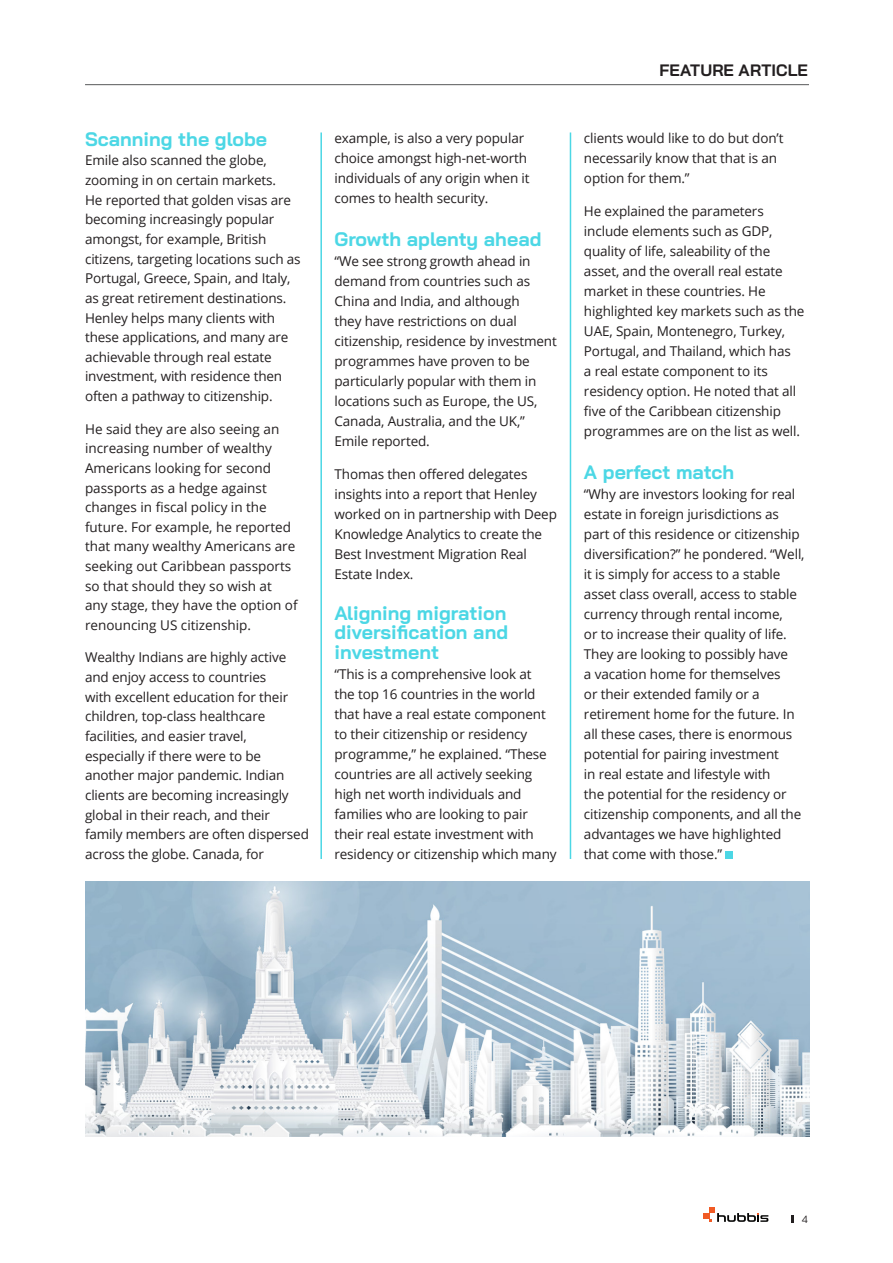
<style>
.page{position:relative;width:893px;height:1263px;background:#fff}
.page>*{position:absolute;margin:0;border:0;box-sizing:border-box;transform-origin:0 0}
.subtitle{font:700 19.5px/19.2px "Bai Jamjuree";color:#4cd7e5;text-align:justify}
.t1{font:700 16.5px "Bai Jamjuree";letter-spacing:.005em;color:#231f20}
.content_style_no_hyp{font:13.5px/20px "Open Sans";letter-spacing:-.01em;color:#231f20}
.t2{font:10.5px "Bai Jamjuree";color:#231f20}
</style>
<div class="page">
<svg style="left:703px;top:1207px;width:65px;height:15px"></svg>
<svg style="left:791px;top:1215px;width:3px;height:8px"></svg>
<img style="left:85px;top:881px;width:724px;height:256px">
<div style="left:725px;top:852px;width:8px;height:7px;background:#4cd7e5"></div>
<hr style="left:320px;top:132px;width:2px;height:727px;background:#4cd7e5">
<hr style="left:570px;top:132px;width:1px;height:727px;background:#4cd7e5">
<hr style="left:85px;top:84px;width:724px;height:1px;background:#57585a">
<p class="subtitle" style="left:85px;top:129px;width:184px">Scanning the globe</p>
<p class="content_style_no_hyp" style="left:85px;top:150px;width:217px">Emile also scanned the globe, zooming in on certain markets.<br>He reported that golden visas are becoming increasingly popular amongst, for example, British citizens, targeting locations such as<br>Portugal, Greece, Spain, and Italy, as great retirement destinations.<br>Henley helps many clients with these applications, and many are achievable through real estate investment, with residence then often a pathway to citizenship.</p>
<p class="content_style_no_hyp" style="left:85px;top:418px;width:214px">He said they are also seeing an increasing number of wealthy<br>Americans looking for second passports as a hedge against changes in fiscal policy in the future. For example, he reported that many wealthy Americans are seeking out Caribbean passports so that should they so wish at any stage, they have the option of renouncing US citizenship.</p>
<p class="content_style_no_hyp" style="left:85px;top:647px;width:225px">Wealthy Indians are highly active and enjoy access to countries<br>with excellent education for their children, top-class healthcare facilities, and easier travel, especially if there were to be another major pandemic. Indian clients are becoming increasingly global in their reach, and their family members are often dispersed across the globe. Canada, for</p>
<p class="content_style_no_hyp" style="left:334px;top:128px;width:197px">example, is also a very popular choice amongst high-net-worth individuals of any origin when it comes to health security.</p>
<p class="subtitle" style="left:334px;top:229px;width:208px">Growth aplenty ahead</p>
<p class="content_style_no_hyp" style="left:334px;top:250px;width:224px">“We see strong growth ahead in demand from countries such as<br>China and India, and although<br>they have restrictions on dual citizenship, residence by investment programmes have proven to be particularly popular with them in locations such as Europe, the US,<br>Canada, Australia, and the UK,”<br>Emile reported.</p>
<p class="content_style_no_hyp" style="left:334px;top:463px;width:224px">Thomas then offered delegates insights into a report that Henley worked on in partnership with Deep<br>Knowledge Analytics to create the<br>Best Investment Migration Real<br>Estate Index.</p>
<p class="subtitle" style="left:334px;top:604px;width:175px">Aligning migration diversification and investment</p>
<p class="content_style_no_hyp" style="left:334px;top:663px;width:224px">“This is a comprehensive look at<br>the top 16 countries in the world that have a real estate component to their citizenship or residency programme,” he explained. “These countries are all actively seeking high net worth individuals and families who are looking to pair their real estate investment with residency or citizenship which many</p>
<p class="t1" style="left:659px;top:61px;width:150px">FEATURE ARTICLE</p>
<p class="content_style_no_hyp" style="left:584px;top:128px;width:201px">clients would like to do but don’t necessarily know that that is an option for them.”</p>
<p class="content_style_no_hyp" style="left:584px;top:200px;width:222px">He explained the parameters include elements such as GDP, quality of life, saleability of the asset, and the overall real estate market in these countries. He highlighted key markets such as the<br>UAE, Spain, Montenegro, Turkey,<br>Portugal, and Thailand, which has<br>a real estate component to its residency option. He noted that all five of the Caribbean citizenship programmes are on the list as well.</p>
<p class="subtitle" style="left:584px;top:462px;width:152px">A perfect match</p>
<p class="content_style_no_hyp" style="left:584px;top:483px;width:222px">“Why are investors looking for real estate in foreign jurisdictions as part of this residence or citizenship diversification?” he pondered. “Well, it is simply for access to a stable asset class overall, access to stable currency through rental income,<br>or to increase their quality of life.<br>They are looking to possibly have<br>a vacation home for themselves<br>or their extended family or a retirement home for the future. In all these cases, there is enormous potential for pairing investment<br>in real estate and lifestyle with<br>the potential for the residency or citizenship components, and all the advantages we have highlighted that come with those.”</p>
<p class="t2" style="left:802px;top:1210px;width:8px">4</p>
</div>
